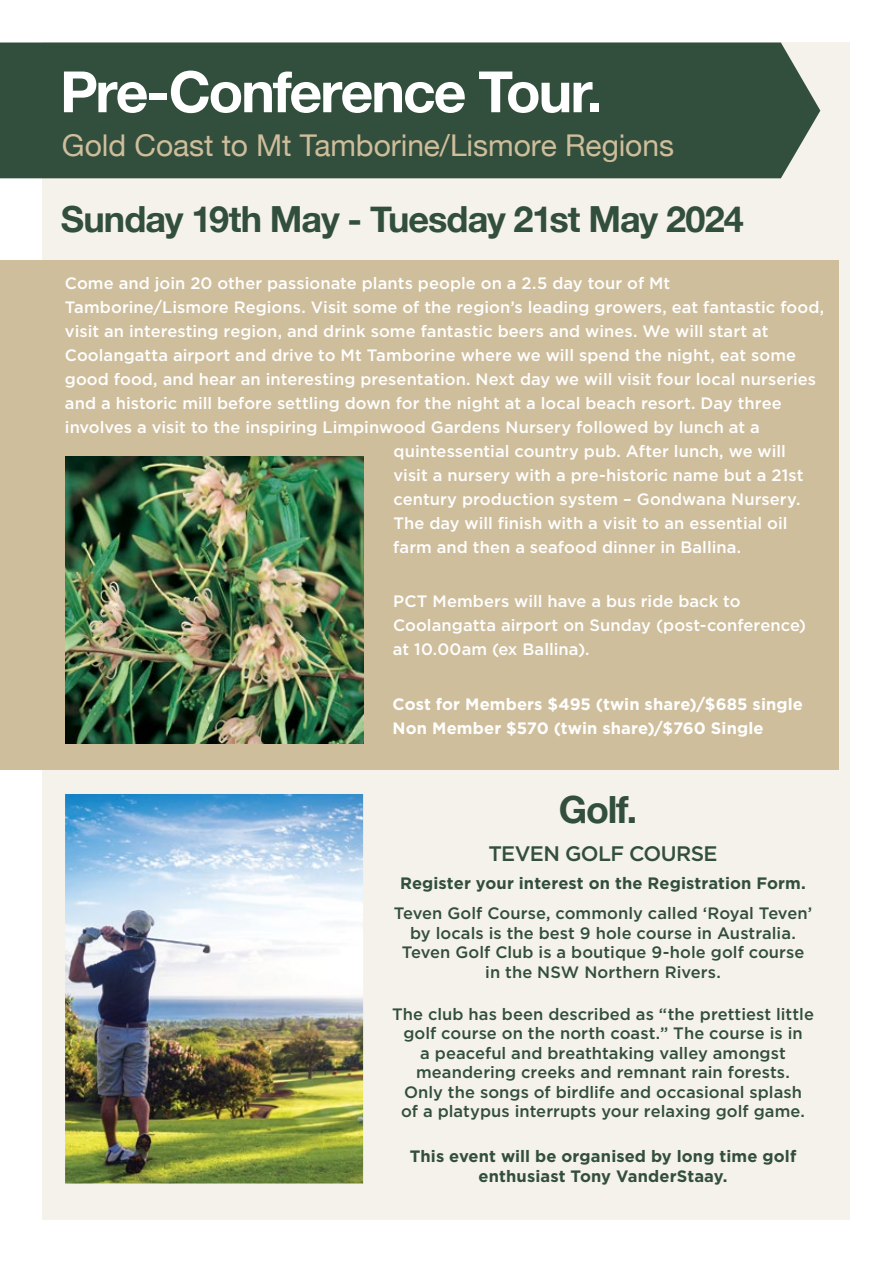
<style>
.page{position:relative;width:893px;height:1263px;background:#fff}
.page>*{position:absolute;margin:0;border:0;box-sizing:border-box;transform-origin:0 0}
.t1{font:700 57px "Helvetica Neue";letter-spacing:-.035em;color:#fff}
.t2{font:700 37.5px "Helvetica Neue";color:#324e3c}
.t3{font:700 36px "Helvetica Neue";letter-spacing:-.025em;color:#324e3c}
.t4{font:30px "Helvetica Neue";letter-spacing:-.005em;color:#cfbe9c}
.t5{font:500 21px "Gotham";letter-spacing:-.03em;color:#324e3c}
.t6{font:500 16.5px/24px "Gotham";letter-spacing:.005em;color:#fff}
.t7{font:500 16.5px/19.5px "Gotham";letter-spacing:.005em;color:#324e3c;text-align:center}
.t8{font:700 16.5px/19.5px "Gotham";letter-spacing:.005em;color:#324e3c;text-align:center}
.t9{font:700 16.5px/24px "Gotham";letter-spacing:.005em;color:#fff}
</style>
<div class="page">
<div style="left:43px;top:43px;width:807px;height:1177px;background:#f5f2ec"></div>
<div style="left:0;top:260px;width:838px;height:509px;background:#cfbe9c"></div>
<img style="left:65px;top:456px;width:298px;height:287px">
<img style="left:65px;top:794px;width:298px;height:389px">
<div style="left:0;top:43px;width:820px;height:135px;background:#324e3c"></div>
<h1 class="t1" style="left:60px;top:47px;width:544px">Pre-Conference Tour.</h1>
<h3 class="t4" style="left:62px;top:123px;width:614px">Gold Coast to Mt Tamborine/Lismore Regions</h3>
<h3 class="t3" style="left:61px;top:191px;width:685px">Sunday 19th May - Tuesday 21st May 2024</h3>
<p class="t6" style="left:65px;top:271px;width:607px">Come and join 20 other passionate plants people on a 2.5 day tour of Mt</p>
<p class="t6" style="left:65px;top:295px;width:761px">Tamborine/Lismore Regions. Visit some of the region’s leading growers, eat fantastic food,</p>
<p class="t6" style="left:65px;top:319px;width:705px">visit an interesting region, and drink some fantastic beers and wines. We will start at</p>
<p class="t6" style="left:65px;top:343px;width:733px">Coolangatta airport and drive to Mt Tamborine where we will spend the night, eat some</p>
<p class="t6" style="left:65px;top:367px;width:753px">good food, and hear an interesting presentation. Next day we will visit four local nurseries</p>
<p class="t6" style="left:65px;top:391px;width:718px">and a historic mill before settling down for the night at a local beach resort. Day three</p>
<p class="t6" style="left:65px;top:415px;width:696px">involves a visit to the inspiring Limpinwood Gardens Nursery followed by lunch at a</p>
<p class="t6" style="left:394px;top:439px;width:394px">quintessential country pub. After lunch, we will</p>
<p class="t6" style="left:394px;top:463px;width:411px">visit a nursery with a pre-historic name but a 21st</p>
<p class="t6" style="left:393px;top:487px;width:409px">century production system – Gondwana Nursery.</p>
<p class="t6" style="left:393px;top:511px;width:396px">The day will finish with a visit to an essential oil</p>
<p class="t6" style="left:393px;top:535px;width:349px">farm and then a seafood dinner in Ballina.</p>
<p class="t6" style="left:393px;top:589px;width:415px">PCT Members will have a bus ride back to<br>Coolangatta airport on Sunday (post-conference) at 10.00am (ex Ballina).</p>
<p class="t9" style="left:393px;top:692px;width:412px">Cost for Members $495 (twin share)/$685 single<br>Non Member $570 (twin share)/$760 Single</p>
<h2 class="t2" style="left:559px;top:780px;width:80px">Golf.</h2>
<p class="t5" style="left:488px;top:840px;width:231px">TEVEN GOLF COURSE</p>
<p class="t8" style="left:400px;top:874px;width:407px">Register your interest on the Registration Form.</p>
<p class="t7" style="left:394px;top:904px;width:420px">Teven Golf Course, commonly called ‘Royal Teven’ by locals is the best 9 hole course in Australia.<br>Teven Golf Club is a boutique 9-hole golf course in the NSW Northern Rivers.</p>
<p class="t7" style="left:392px;top:1004px;width:423px">The club has been described as “the prettiest little golf course on the north coast.” The course is in<br>a peaceful and breathtaking valley amongst meandering creeks and remnant rain forests.<br>Only the songs of birdlife and occasional splash<br>of a platypus interrupts your relaxing golf game.</p>
<p class="t8" style="left:410px;top:1147px;width:388px">This event will be organised by long time golf enthusiast Tony VanderStaay.</p>
</div>
